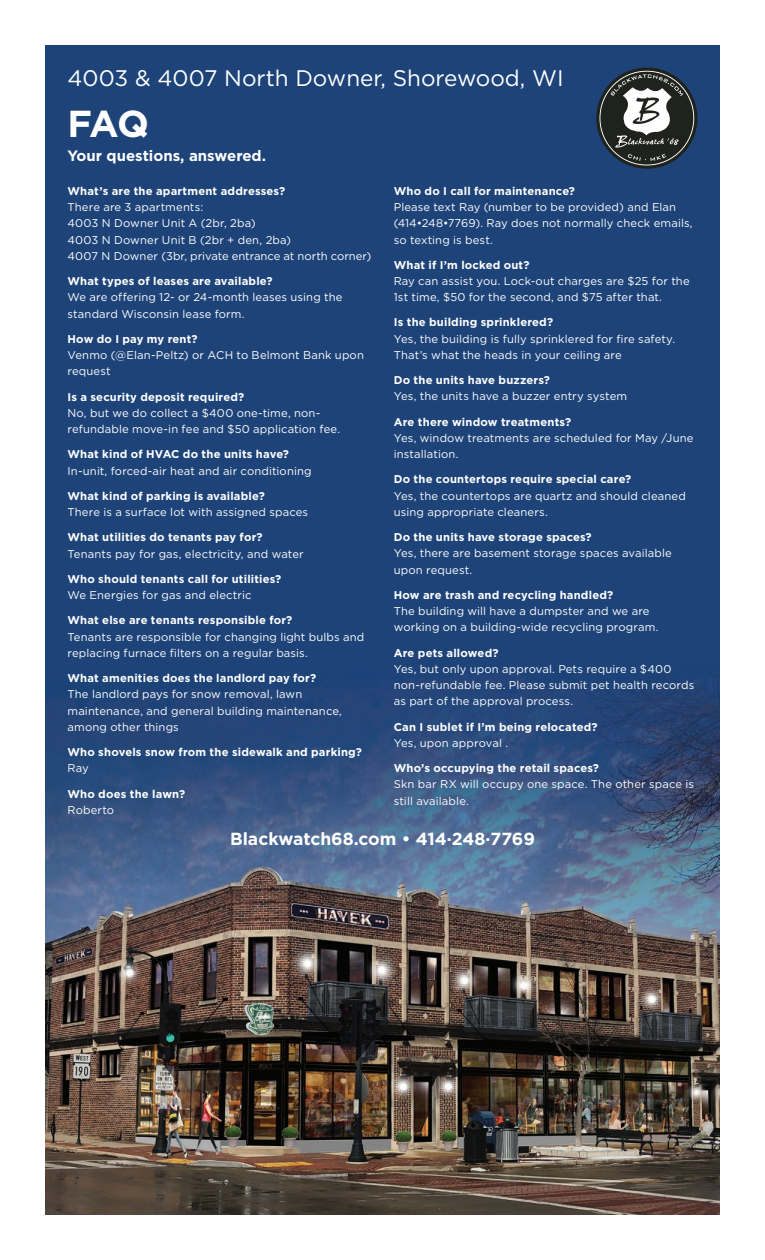
<style>
.page{position:relative;width:765px;height:1260px;background:#fff}
.page>*{position:absolute;margin:0;border:0;box-sizing:border-box;transform-origin:0 0}
.t1{font:700 37.5px "Gotham";color:#fff}
.t2{font:22.5px "Gotham";color:#fff}
.t3{font:700 17.5px "Gotham";color:#fff}
.t4{font:700 15px "Gotham";color:#fff}
.t5{font:11.25px/16.2px "Gotham";letter-spacing:.01em;color:#fff}
.t6{font:700 11.25px "Gotham";letter-spacing:.015em;color:#fff}
</style>
<div class="page">
<img style="left:45px;top:45px;width:675px;height:1170px">
<svg style="left:596px;top:68px;width:101px;height:101px;background:#4c565d"></svg>
<h2 class="t2" style="left:68px;top:66px;width:498px">4003 &amp; 4007 North Downer, Shorewood, WI</h2>
<h1 class="t1" style="left:68px;top:102px;width:83px">FAQ</h1>
<h3 class="t4" style="left:68px;top:147px;width:200px">Your questions, answered.</h3>
<p class="t6" style="left:68px;top:184px;width:219px">What’s are the apartment addresses?</p>
<p class="t5" style="left:68px;top:199px;width:305px">There are 3 apartments:<br>4003 N Downer Unit A (2br, 2ba)<br>4003 N Downer Unit B (2br + den, 2ba)<br>4007 N Downer (3br, private entrance at north corner)</p>
<p class="t6" style="left:68px;top:275px;width:207px">What types of leases are available?</p>
<p class="t5" style="left:68px;top:289px;width:276px">We are offering 12- or 24-month leases using the standard Wisconsin lease form.</p>
<p class="t6" style="left:68px;top:332px;width:132px">How do I pay my rent?</p>
<p class="t5" style="left:68px;top:347px;width:298px">Venmo (@Elan-Peltz) or ACH to Belmont Bank upon request</p>
<p class="t6" style="left:68px;top:390px;width:178px">Is a security deposit required?</p>
<p class="t5" style="left:68px;top:405px;width:274px">No, but we do collect a $400 one-time, non&shy;refundable move-in fee and $50 application fee.</p>
<p class="t6" style="left:68px;top:448px;width:223px">What kind of HVAC do the units have?</p>
<p class="t5" style="left:68px;top:462px;width:246px">In-unit, forced-air heat and air conditioning</p>
<p class="t6" style="left:68px;top:489px;width:199px">What kind of parking is available?</p>
<p class="t5" style="left:68px;top:504px;width:242px">There is a surface lot with assigned spaces</p>
<p class="t6" style="left:68px;top:531px;width:197px">What utilities do tenants pay for?</p>
<p class="t5" style="left:68px;top:545px;width:238px">Tenants pay for gas, electricity, and water</p>
<p class="t6" style="left:68px;top:572px;width:215px">Who should tenants call for utilities?</p>
<p class="t5" style="left:68px;top:587px;width:185px">We Energies for gas and electric</p>
<p class="t6" style="left:68px;top:614px;width:226px">What else are tenants responsible for?</p>
<p class="t5" style="left:68px;top:628px;width:298px">Tenants are responsible for changing light bulbs and replacing furnace filters on a regular basis.</p>
<p class="t6" style="left:68px;top:672px;width:250px">What amenities does the landlord pay for?</p>
<p class="t5" style="left:68px;top:686px;width:276px">The landlord pays for snow removal, lawn maintenance, and general building maintenance, among other things</p>
<p class="t6" style="left:68px;top:746px;width:296px">Who shovels snow from the sidewalk and parking?</p>
<p class="t5" style="left:68px;top:760px;width:23px">Ray</p>
<p class="t6" style="left:68px;top:787px;width:119px">Who does the lawn?</p>
<p class="t5" style="left:68px;top:801px;width:48px">Roberto</p>
<p class="t6" style="left:394px;top:184px;width:183px">Who do I call for maintenance?</p>
<p class="t5" style="left:394px;top:199px;width:300px">Please text Ray (number to be provided) and Elan (414•248•7769). Ray does not normally check emails, so texting is best.</p>
<p class="t6" style="left:394px;top:258px;width:137px">What if I’m locked out?</p>
<p class="t5" style="left:394px;top:273px;width:297px">Ray can assist you. Lock-out charges are $25 for the<br>1st time, $50 for the second, and $75 after that.</p>
<p class="t6" style="left:394px;top:316px;width:161px">Is the building sprinklered?</p>
<p class="t5" style="left:394px;top:330px;width:283px">Yes, the building is fully sprinklered for fire safety.<br>That’s what the heads in your ceiling are</p>
<p class="t6" style="left:394px;top:374px;width:158px">Do the units have buzzers?</p>
<p class="t5" style="left:394px;top:388px;width:235px">Yes, the units have a buzzer entry system</p>
<p class="t6" style="left:394px;top:415px;width:179px">Are there window treatments?</p>
<p class="t5" style="left:394px;top:430px;width:301px">Yes, window treatments are scheduled for May /June installation.</p>
<p class="t6" style="left:394px;top:473px;width:239px">Do the countertops require special care?</p>
<p class="t5" style="left:394px;top:487px;width:294px">Yes, the countertops are quartz and should cleaned using appropriate cleaners.</p>
<p class="t6" style="left:394px;top:531px;width:200px">Do the units have storage spaces?</p>
<p class="t5" style="left:394px;top:545px;width:280px">Yes, there are basement storage spaces available upon request.</p>
<p class="t6" style="left:394px;top:588px;width:221px">How are trash and recycling handled?</p>
<p class="t5" style="left:394px;top:603px;width:266px">The building will have a dumpster and we are working on a building-wide recycling program.</p>
<p class="t6" style="left:394px;top:646px;width:106px">Are pets allowed?</p>
<p class="t5" style="left:394px;top:661px;width:302px">Yes, but only upon approval. Pets require a $400 non-refundable fee. Please submit pet health records as part of the approval process.</p>
<p class="t6" style="left:394px;top:720px;width:206px">Can I sublet if I’m being relocated?</p>
<p class="t5" style="left:394px;top:735px;width:116px">Yes, upon approval .</p>
<p class="t6" style="left:394px;top:762px;width:207px">Who’s occupying the retail spaces?</p>
<p class="t5" style="left:394px;top:776px;width:302px">Skn bar RX will occupy one space. The other space is still available.</p>
<h3 class="t3" style="left:230px;top:829px;width:306px">Blackwatch68.com • 414·248·7769</h3>
</div>
